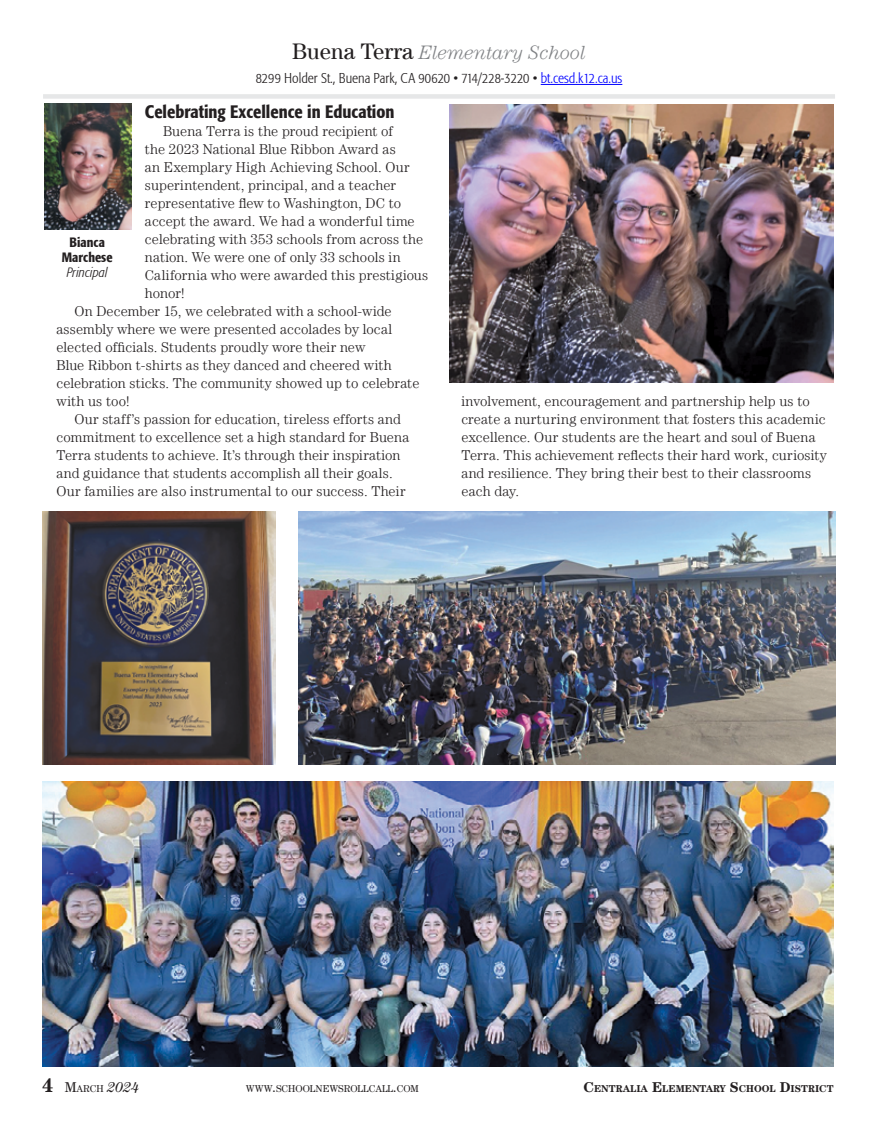
<style>
.page{position:relative;width:878px;height:1121px;background:#fff}
.page>*{position:absolute;margin:0;border:0;box-sizing:border-box;transform-origin:0 0}
.t1{font:italic 300 19.5px "Century LT";letter-spacing:-.005em;color:#808285}
.t2{font:500 condensed 18px "Formata";color:#231f20}
.t3{font:300 14.25px/18px "Century LT";letter-spacing:.01em;color:#231f20}
.t4{font:300 condensed 14.25px "Formata";color:#231f20}
.t5{font:500 condensed 13.5px/15px "Formata";color:#231f20;text-align:center}
.t6{font:italic 300 condensed 13.5px "Formata";letter-spacing:.005em;color:#231f20}
.t7{font:10.05px "Century LT";color:#231f20}
.t8{font:700 10.05px "Century LT";color:#231f20}
.s1{font-weight:400;font-style:normal;font-size:22.5px;color:#231f20}
.s2{color:#00f}
.s3{font-weight:700;font-size:19.5px}
.s4{font-size:14.25px}
.s5{font-style:italic;font-size:14.25px}
</style>
<div class="page">
<div style="left:43px;top:94px;width:792px;height:5px;background:#e6e7e8"></div>
<hr style="left:540px;top:84px;width:82px;height:1px;background:#00f">
<img style="left:44px;top:104px;width:87px;height:126px">
<img style="left:43px;top:512px;width:233px;height:252px">
<img style="left:43px;top:782px;width:790px;height:284px">
<img style="left:449px;top:104px;width:384px;height:279px">
<img style="left:299px;top:512px;width:536px;height:252px">
<h1 class="t1" style="left:292px;top:42px;width:295px"><span class="s1">Buena Terra</span> Elementary School</h1>
<p class="t4" style="left:256px;top:70px;width:368px">8299 Holder St., Buena Park, CA 90620 • 714/228-3220 • <span class="s2">bt.cesd.k12.ca.us</span></p>
<p class="t2" style="left:145px;top:100px;width:251px">Celebrating Excellence in Education</p>
<p class="t3" style="left:163px;top:121px;width:231px">Buena Terra is the proud recipient of</p>
<p class="t3" style="left:145px;top:139px;width:252px">the 2023 National Blue Ribbon Award as</p>
<p class="t3" style="left:145px;top:157px;width:266px">an Exemplary High Achieving School. Our</p>
<p class="t3" style="left:145px;top:175px;width:252px">superintendent, principal, and a teacher</p>
<p class="t3" style="left:145px;top:193px;width:258px">representative flew to Washington, DC to</p>
<p class="t3" style="left:145px;top:211px;width:271px">accept the award. We had a wonderful time</p>
<p class="t3" style="left:145px;top:229px;width:280px">celebrating with 353 schools from across the</p>
<p class="t3" style="left:145px;top:247px;width:257px">nation. We were one of only 33 schools in</p>
<p class="t3" style="left:145px;top:265px;width:285px">California who were awarded this prestigious</p>
<p class="t3" style="left:145px;top:283px;width:41px">honor!</p>
<p class="t3" style="left:74px;top:301px;width:319px">On December 15, we celebrated with a school-wide</p>
<p class="t3" style="left:56px;top:319px;width:337px">assembly where we were presented accolades by local</p>
<p class="t3" style="left:56px;top:337px;width:310px">elected officials. Students proudly wore their new</p>
<p class="t3" style="left:56px;top:355px;width:337px">Blue Ribbon t-shirts as they danced and cheered with</p>
<p class="t3" style="left:56px;top:373px;width:364px">celebration sticks. The community showed up to celebrate</p>
<p class="t3" style="left:56px;top:391px;width:75px">with us too!</p>
<p class="t3" style="left:74px;top:409px;width:328px">Our staff’s passion for education, tireless efforts and</p>
<p class="t3" style="left:56px;top:427px;width:354px">commitment to excellence set a high standard for Buena</p>
<p class="t3" style="left:56px;top:445px;width:345px">Terra students to achieve. It’s through their inspiration</p>
<p class="t3" style="left:56px;top:463px;width:338px">and guidance that students accomplish all their goals.</p>
<p class="t3" style="left:56px;top:481px;width:350px">Our families are also instrumental to our success. Their</p>
<p class="t5" style="left:62px;top:235px;width:52px">Bianca<br>Marchese</p>
<p class="t6" style="left:67px;top:265px;width:42px">Principal</p>
<p class="t3" style="left:461px;top:392px;width:367px">involvement, encouragement and partnership help us to create a nurturing environment that fosters this academic excellence. Our students are the heart and soul of Buena Terra. This achievement reflects their hard work, curiosity and resilience. They bring their best to their classrooms each day.</p>
<p class="t7" style="left:42px;top:1082px;width:98px"><span class="s3">4</span> <span class="s4">M</span>ARCH <span class="s5">2024</span></p>
<p class="t7" style="left:246px;top:1082px;width:174px">WWW<span class="s4">.</span>SCHOOLNEWSROLLCALL<span class="s4">.</span>COM</p>
<p class="t8" style="left:583px;top:1082px;width:251px"><span class="s4">C</span>ENTRALIA <span class="s4">E</span>LEMENTARY <span class="s4">S</span>CHOOL <span class="s4">D</span>ISTRICT</p>
</div>
